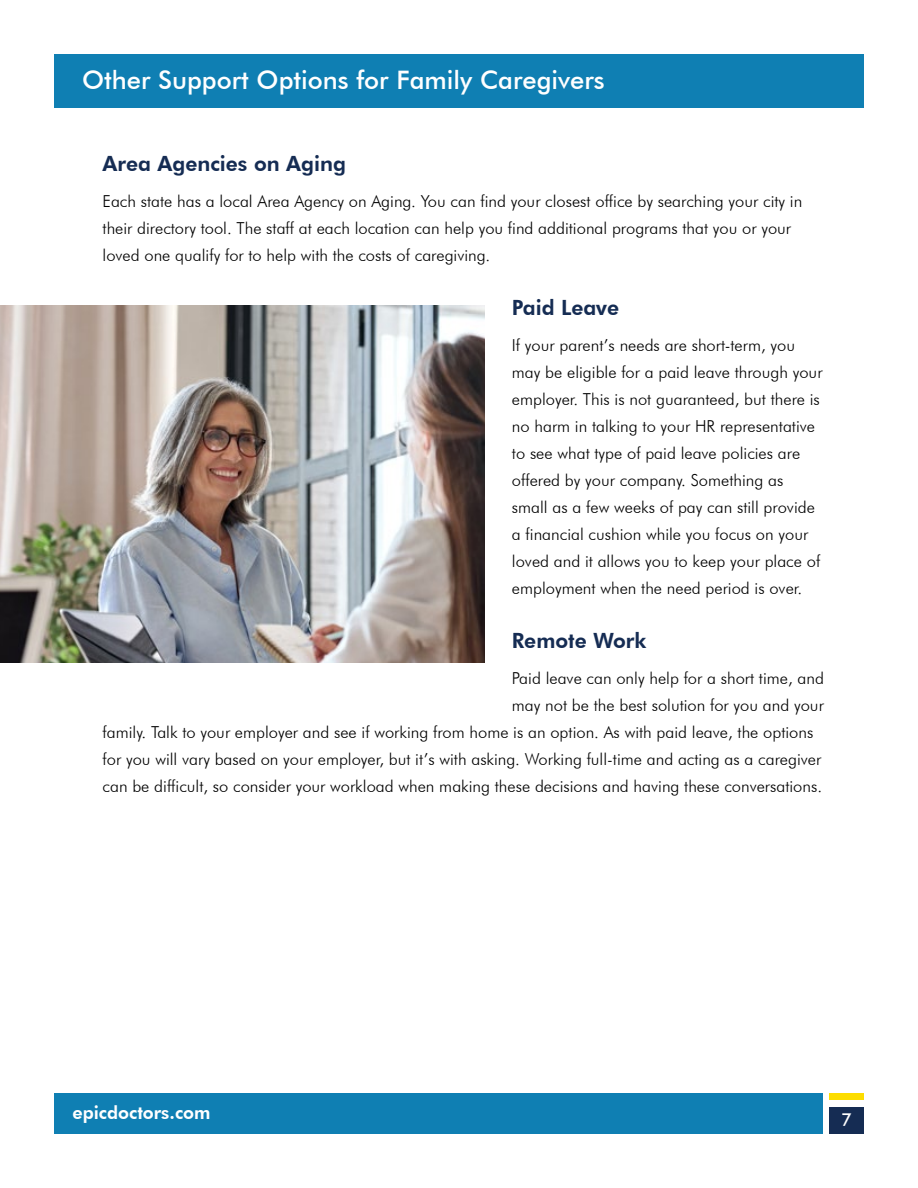
<style>
.page{position:relative;width:918px;height:1188px;background:#fff}
.page>*{position:absolute;margin:0;border:0;box-sizing:border-box;transform-origin:0 0}
.t1{font:500 25.5px "Futura BT";color:#fff}
.t2{font:800 21px "Futura BT";color:#152c53}
.t3{font:800 18px "Futura BT";color:#fff}
.t4{font:500 18px "Futura BT";color:#fff}
.t5{font:300 16.5px/27px "Futura BT";color:#000}
</style>
<div class="page">
<div style="left:54px;top:1094px;width:768px;height:40px;background:#0f7fb3"></div>
<div style="left:829px;top:1107px;width:35px;height:27px;background:#152c53"></div>
<div style="left:829px;top:1094px;width:35px;height:6px;background:#fddd00"></div>
<div style="left:54px;top:54px;width:810px;height:54px;background:#0f7fb3"></div>
<img style="left:0;top:305px;width:485px;height:358px">
<h1 class="t1" style="left:82px;top:64px;width:524px">Other Support Options for Family Caregivers</h1>
<p class="t2" style="left:103px;top:151px;width:245px">Area Agencies on Aging</p>
<p class="t5" style="left:103px;top:188px;width:701px">Each state has a local Area Agency on Aging. You can find your closest office by searching your city in their directory tool. The staff at each location can help you find additional programs that you or your loved one qualify for to help with the costs of caregiving.</p>
<p class="t2" style="left:512px;top:295px;width:109px">Paid Leave</p>
<p class="t5" style="left:512px;top:332px;width:312px">If your parent’s needs are short-term, you may be eligible for a paid leave through your employer. This is not guaranteed, but there is no harm in talking to your HR representative to see what type of paid leave policies are offered by your company. Something as small as a few weeks of pay can still provide a financial cushion while you focus on your loved and it allows you to keep your place of employment when the need period is over.</p>
<p class="t2" style="left:512px;top:628px;width:136px">Remote Work</p>
<p class="t5" style="left:512px;top:665px;width:314px">Paid leave can only help for a short time, and</p>
<p class="t5" style="left:512px;top:692px;width:313px">may not be the best solution for you and your</p>
<p class="t5" style="left:103px;top:719px;width:712px">family. Talk to your employer and see if working from home is an option. As with paid leave, the options</p>
<p class="t5" style="left:103px;top:746px;width:720px">for you will vary based on your employer, but it’s with asking. Working full-time and acting as a caregiver</p>
<p class="t5" style="left:103px;top:773px;width:721px">can be difficult, so consider your workload when making these decisions and having these conversations.</p>
<p class="t3" style="left:72px;top:1101px;width:140px">epicdoctors.com</p>
<p class="t4" style="left:841px;top:1109px;width:12px">7</p>
</div>
